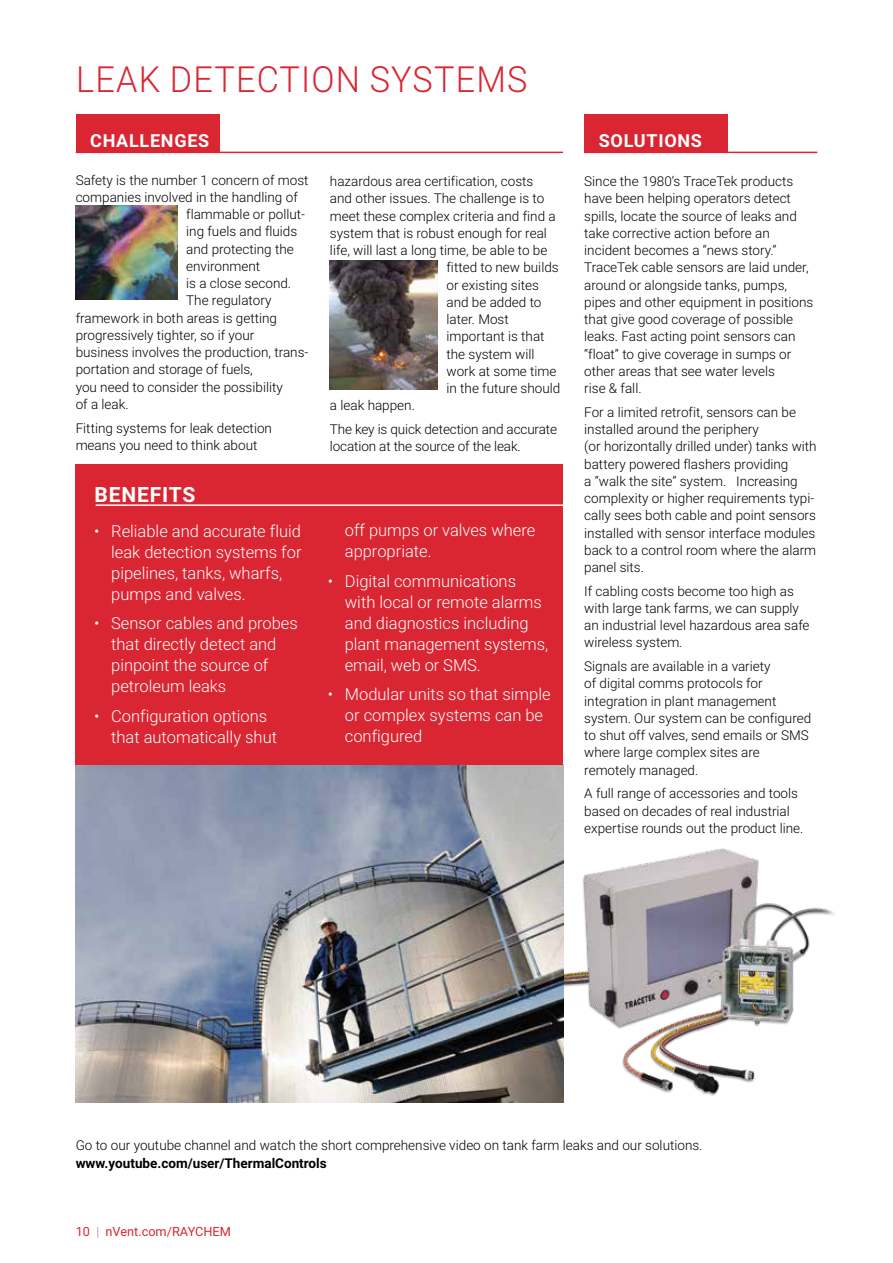
<style>
.page{position:relative;width:893px;height:1263px;background:#fff}
.page>*{position:absolute;margin:0;border:0;box-sizing:border-box;transform-origin:0 0}
.t1{font:300 36px "Roboto";letter-spacing:.035em;color:#d92632;scale:.95 1}
.t2{font:700 21px "Roboto";letter-spacing:.04em;color:#fff}
.t3{font:700 18px "Roboto";letter-spacing:.04em;color:#fff}
.t4{font:300 16.5px/21px "Roboto";color:#fff}
.t5{font:300 13.5px/17.2px "Roboto";color:#000}
.t6{font:700 13.5px "Roboto";color:#000}
.t7{font:12.75px "Roboto";color:#d92632}
.s1{font-weight:300;color:#878f98}
</style>
<div class="page">
<img style="left:563px;top:820px;width:272px;height:283px">
<img style="left:76px;top:765px;width:487px;height:338px">
<div style="left:76px;top:464px;width:487px;height:301px;background:#d92632"></div>
<hr style="left:76px;top:152px;width:487px;height:1px;background:#d92632">
<div style="left:76px;top:115px;width:144px;height:38px;background:#d92632"></div>
<img style="left:76px;top:205px;width:102px;height:95px">
<hr style="left:96px;top:504px;width:495px;height:2px;background:#fff">
<hr style="left:584px;top:152px;width:233px;height:1px;background:#d92632">
<div style="left:584px;top:115px;width:144px;height:38px;background:#d92632"></div>
<img style="left:330px;top:260px;width:108px;height:129px">
<h1 class="t1" style="left:76px;top:54px;width:476px">LEAK DETECTION SYSTEMS</h1>
<h3 class="t3" style="left:90px;top:128px;width:121px">CHALLENGES</h3>
<p class="t5" style="left:76px;top:171px;width:234px">Safety is the number 1 concern of most</p>
<p class="t5" style="left:76px;top:188px;width:224px">companies involved in the handling of</p>
<p class="t5" style="left:186px;top:205px;width:120px">flammable or pollut-</p>
<p class="t5" style="left:186px;top:222px;width:113px">ing fuels and fluids</p>
<p class="t5" style="left:186px;top:240px;width:109px">and protecting the</p>
<p class="t5" style="left:186px;top:257px;width:76px">environment</p>
<p class="t5" style="left:186px;top:274px;width:106px">is a close second.</p>
<p class="t5" style="left:186px;top:291px;width:87px">The regulatory</p>
<p class="t5" style="left:76px;top:309px;width:203px">framework in both areas is getting</p>
<p class="t5" style="left:76px;top:326px;width:180px">progressively tighter, so if your</p>
<p class="t5" style="left:76px;top:343px;width:234px">business involves the production, trans-</p>
<p class="t5" style="left:76px;top:360px;width:179px">portation and storage of fuels,</p>
<p class="t5" style="left:76px;top:378px;width:209px">you need to consider the possibility</p>
<p class="t5" style="left:76px;top:395px;width:54px">of a leak.</p>
<p class="t5" style="left:76px;top:419px;width:198px">Fitting systems for leak detection means you need to think about</p>
<h2 class="t2" style="left:95px;top:479px;width:102px">BENEFITS</h2>
<p class="t4" style="left:111px;top:520px;width:192px;text-indent:-17px">• Reliable and accurate fluid leak detection systems for pipelines, tanks, wharfs, pumps and valves.</p>
<p class="t4" style="left:111px;top:612px;width:188px;text-indent:-17px">• Sensor cables and probes that directly detect and pinpoint the source of petroleum leaks</p>
<p class="t4" style="left:111px;top:705px;width:167px;text-indent:-17px">• Configuration options that automatically shut</p>
<p class="t5" style="left:330px;top:172px;width:205px">hazardous area certification, costs</p>
<p class="t5" style="left:330px;top:189px;width:216px">and other issues. The challenge is to</p>
<p class="t5" style="left:330px;top:207px;width:227px">meet these complex criteria and find a</p>
<p class="t5" style="left:330px;top:224px;width:218px">system that is robust enough for real</p>
<p class="t5" style="left:330px;top:241px;width:219px">life, will last a long time, be able to be</p>
<p class="t5" style="left:446px;top:258px;width:114px">fitted to new builds</p>
<p class="t5" style="left:446px;top:276px;width:94px">or existing sites</p>
<p class="t5" style="left:446px;top:293px;width:97px">and be added to</p>
<p class="t5" style="left:446px;top:310px;width:64px">later. Most</p>
<p class="t5" style="left:446px;top:327px;width:100px">important is that</p>
<p class="t5" style="left:446px;top:345px;width:90px">the system will</p>
<p class="t5" style="left:446px;top:362px;width:112px">work at some time</p>
<p class="t5" style="left:446px;top:379px;width:115px">in the future should</p>
<p class="t5" style="left:330px;top:396px;width:86px">a leak happen.</p>
<p class="t5" style="left:330px;top:420px;width:229px">The key is quick detection and accurate location at the source of the leak.</p>
<p class="t4" style="left:345px;top:519px;width:192px">off pumps or valves where appropriate.</p>
<p class="t4" style="left:345px;top:570px;width:205px;text-indent:-17px">• Digital communications with local or remote alarms and diagnostics including plant management systems, email, web or SMS.</p>
<p class="t4" style="left:345px;top:683px;width:207px;text-indent:-17px">• Modular units so that simple or complex systems can be configured</p>
<h3 class="t3" style="left:599px;top:128px;width:105px">SOLUTIONS</h3>
<p class="t5" style="left:584px;top:172px;width:231px">Since the 1980’s TraceTek products have been helping operators detect spills, locate the source of leaks and take corrective action before an incident becomes a “news story.” TraceTek cable sensors are laid under, around or alongside tanks, pumps, pipes and other equipment in positions that give good coverage of possible leaks. Fast acting point sensors can “float” to give coverage in sumps or other areas that see water levels<br>rise &amp; fall.</p>
<p class="t5" style="left:584px;top:403px;width:234px">For a limited retrofit, sensors can be installed around the periphery<br>(or horizontally drilled under) tanks with battery powered flashers providing<br>a “walk the site” system. Increasing complexity or higher requirements typi&shy;cally sees both cable and point sensors installed with sensor interface modules back to a control room where the alarm panel sits.</p>
<p class="t5" style="left:584px;top:582px;width:227px">If cabling costs become too high as with large tank farms, we can supply an industrial level hazardous area safe wireless system.</p>
<p class="t5" style="left:584px;top:657px;width:228px">Signals are available in a variety<br>of digital comms protocols for integration in plant management system. Our system can be configured to shut off valves, send emails or SMS where large complex sites are remotely managed.</p>
<p class="t5" style="left:584px;top:784px;width:221px">A full range of accessories and tools based on decades of real industrial expertise rounds out the product line.</p>
<p class="t5" style="left:76px;top:1136px;width:628px">Go to our youtube channel and watch the short comprehensive video on tank farm leaks and our solutions.</p>
<p class="t6" style="left:76px;top:1154px;width:252px">www.youtube.com/user/ThermalControls</p>
<p class="t7" style="left:76px;top:1222px;width:157px">10 <span class="s1">|</span> nVent.com/RAYCHEM</p>
</div>
